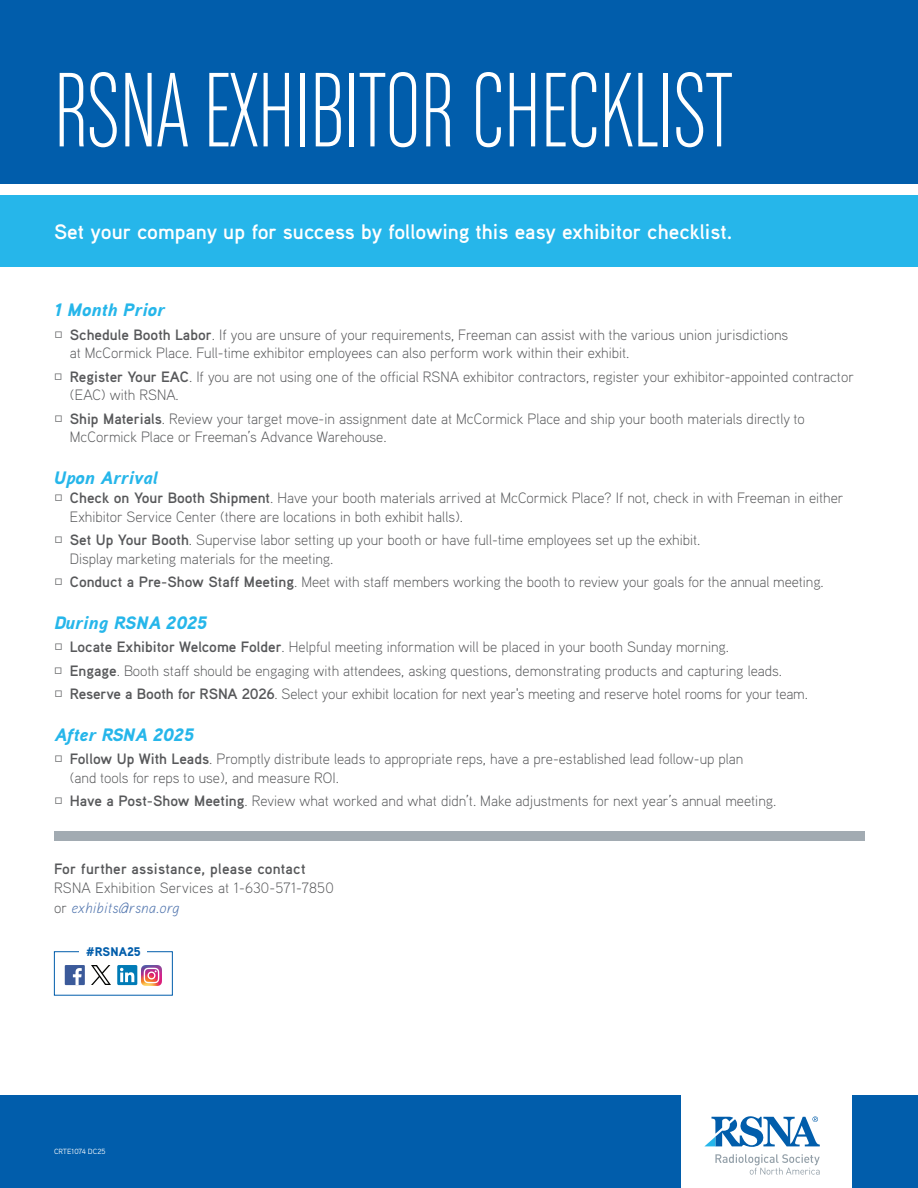
<style>
.page{position:relative;width:918px;height:1188px;background:#fff}
.page>*{position:absolute;margin:0;border:0;box-sizing:border-box;transform-origin:0 0}
.t1{font:112.65px "Chalet Comprime Milan Sixty";color:#fff}
.t2{font:700 21px "Aaux Pro OT";color:#fff}
.t3{font:italic 900 18px "Aaux Pro OT";color:#26b6ea}
.t4{font:300 15px/18.8px "Aaux Pro OT";color:#57585a}
.t5{font:700 15px "Aaux Pro OT";letter-spacing:.015em;color:#57585a}
.t6{font:900 12.6px "Aaux Pro OT";color:#015dab}
.t7{font:7.5px "Aaux Pro OT";color:#fff}
.s1{font-weight:700}
.s2{font-style:italic;color:#4d72ac}
</style>
<div class="page">
<div style="left:0;top:0;width:918px;height:184px;background:#015dab"></div>
<div style="left:0;top:195px;width:918px;height:71px;background:#26b6ea"></div>
<div style="left:852px;top:1095px;width:66px;height:93px;background:#015dab"></div>
<div style="left:0;top:1095px;width:681px;height:93px;background:#015dab"></div>
<svg style="left:704px;top:1116px;width:116px;height:31px"></svg>
<svg style="left:715px;top:1154px;width:105px;height:21px"></svg>
<div style="left:54px;top:831px;width:810px;height:9px;background:#a2abb2"></div>
<div style="left:54px;top:951px;width:119px;height:45px;border:1px solid #015dab"></div>
<div style="left:80px;top:946px;width:67px;height:10px;background:#fff"></div>
<div style="left:65px;top:965px;width:20px;height:20px;background:#3b5a9a"></div>
<svg style="left:73px;top:968px;width:9px;height:17px"></svg>
<img style="left:142px;top:965px;width:20px;height:20px">
<div style="left:117px;top:965px;width:20px;height:20px;background:#007bb6"></div>
<svg style="left:120px;top:968px;width:14px;height:14px"></svg>
<img style="left:92px;top:966px;width:18px;height:18px">
<h1 class="t1" style="left:54px;top:50px;width:679px">RSNA EXHIBITOR CHECKLIST</h1>
<h2 class="t2" style="left:54px;top:218px;width:680px">Set your company up for success by following this easy exhibitor checklist.</h2>
<p class="t3" style="left:54px;top:299px;width:113px">1 Month Prior</p>
<p class="t4" style="left:70px;top:325px;width:720px;text-indent:-16px">❑ <span class="s1">Schedule Booth Labor</span>. If you are unsure of your requirements, Freeman can assist with the various union jurisdictions at McCormick Place. Full-time exhibitor employees can also perform work within their exhibit.</p>
<p class="t4" style="left:70px;top:367px;width:786px;text-indent:-16px">❑ <span class="s1">Register Your EAC</span>. If you are not using one of the official RSNA exhibitor contractors, register your exhibitor-appointed contractor (EAC) with RSNA.</p>
<p class="t4" style="left:70px;top:409px;width:737px;text-indent:-16px">❑ <span class="s1">Ship Materials</span>. Review your target move-in assignment date at McCormick Place and ship your booth materials directly to<br>McCormick Place or Freeman’s Advance Warehouse.</p>
<p class="t3" style="left:54px;top:467px;width:105px">Upon Arrival</p>
<p class="t4" style="left:70px;top:488px;width:775px;text-indent:-16px">❑ <span class="s1">Check on Your Booth Shipment</span>. Have your booth materials arrived at McCormick Place? If not, check in with Freeman in either<br>Exhibitor Service Center (there are locations in both exhibit halls).</p>
<p class="t4" style="left:70px;top:530px;width:632px;text-indent:-16px">❑ <span class="s1">Set Up Your Booth</span>. Supervise labor setting up your booth or have full-time employees set up the exhibit.<br>Display marketing materials for the meeting.</p>
<p class="t4" style="left:54px;top:572px;width:771px">❑ <span class="s1">Conduct a Pre-Show Staff Meeting</span>. Meet with staff members working the booth to review your goals for the annual meeting.</p>
<p class="t3" style="left:54px;top:611px;width:155px">During RSNA 2025</p>
<p class="t4" style="left:54px;top:637px;width:677px">❑ <span class="s1">Locate Exhibitor Welcome Folder</span>. Helpful meeting information will be placed in your booth Sunday morning.</p>
<p class="t4" style="left:54px;top:661px;width:730px">❑ <span class="s1">Engage</span>. Booth staff should be engaging with attendees, asking questions, demonstrating products and capturing leads.</p>
<p class="t4" style="left:54px;top:684px;width:755px">❑ <span class="s1">Reserve a Booth for RSNA 2026</span>. Select your exhibit location for next year's meeting and reserve hotel rooms for your team.</p>
<p class="t3" style="left:54px;top:723px;width:141px">After RSNA 2025</p>
<p class="t4" style="left:70px;top:749px;width:675px;text-indent:-16px">❑ <span class="s1">Follow Up With Leads</span>. Promptly distribute leads to appropriate reps, have a pre-established lead follow-up plan (and tools for reps to use), and measure ROI.</p>
<p class="t4" style="left:54px;top:791px;width:724px">❑ <span class="s1">Have a Post-Show Meeting</span>. Review what worked and what didn’t. Make adjustments for next year’s annual meeting.</p>
<p class="t5" style="left:54px;top:859px;width:253px">For further assistance, please contact</p>
<p class="t4" style="left:54px;top:878px;width:281px;line-height:19.5px">RSNA Exhibition Services at 1-630-571-7850 or <span class="s2">exhibits@rsna.org</span></p>
<p class="t6" style="left:86px;top:944px;width:56px">#RSNA25</p>
<p class="t7" style="left:54px;top:1147px;width:53px">CRTE1074 DC25</p>
</div>
